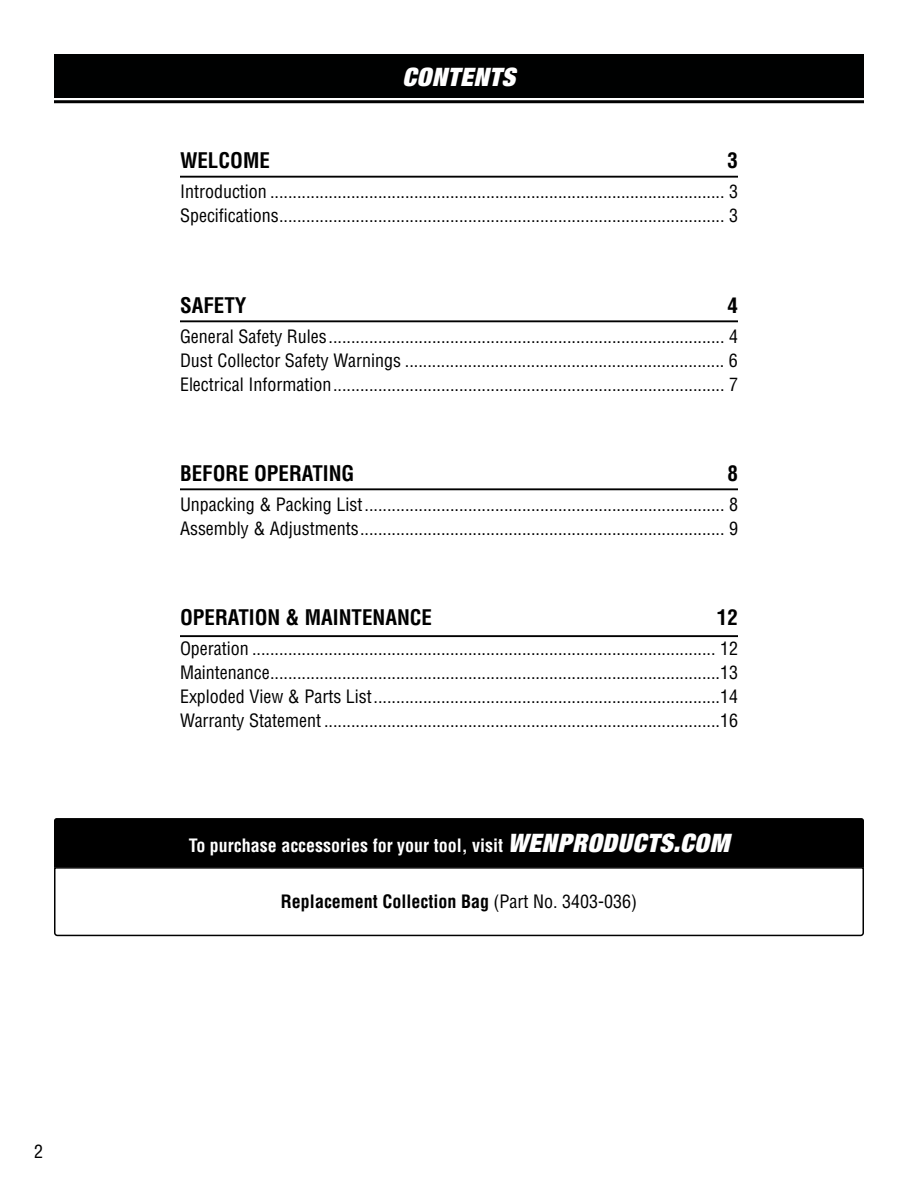
<style>
.page{position:relative;width:918px;height:1188px;background:#fff}
.page>*{position:absolute;margin:0;border:0;box-sizing:border-box;transform-origin:0 0}
.t1{font:italic 900 expanded 25.5px "Helvetica Neue";letter-spacing:.025em;color:#fff}
.t2{font:700 condensed 21px "Helvetica LT Std";color:#000}
.t3{font:condensed 18px/24px "Helvetica LT Std";color:#000}
.t4{font:700 condensed 18px "Helvetica LT Std";color:#fff}
.t5{font:700 condensed 18px "Helvetica LT Std";color:#000}
.s1{font-family:"Helvetica Neue";font-weight:900;font-style:italic;font-stretch:expanded;font-size:25.5px}
.s2{font-weight:400}
</style>
<div class="page">
<div style="left:54px;top:54px;width:810px;height:44px;background:#000101"></div>
<hr style="left:54px;top:100px;width:810px;height:3px;background:#000">
<hr style="left:180px;top:176px;width:558px;height:2px;background:#000">
<hr style="left:180px;top:320px;width:558px;height:2px;background:#000">
<hr style="left:180px;top:488px;width:558px;height:2px;background:#000">
<hr style="left:180px;top:635px;width:558px;height:2px;background:#000">
<svg style="left:54px;top:867px;width:810px;height:70px"></svg>
<div style="left:54px;top:818px;width:810px;height:49px;background:#000"></div>
<p class="t3" style="left:34px;top:1139px;width:10px">2</p>
<h1 class="t1" style="left:403px;top:61px;width:114px">CONTENTS</h1>
<p class="t2" style="left:180px;top:148px;width:91px">WELCOME</p>
<p class="t2" style="left:727px;top:148px;width:12px">3</p>
<p class="t3" style="left:180px;top:180px;width:559px">Introduction ..................................................................................................... 3<br>Specifications................................................................................................... 3</p>
<p class="t2" style="left:180px;top:292px;width:68px">SAFETY</p>
<p class="t2" style="left:727px;top:292px;width:12px">4</p>
<p class="t3" style="left:180px;top:325px;width:559px;text-align:justify">General Safety Rules........................................................................................ 4<br>Dust Collector Safety Warnings ....................................................................... 6<br>Electrical Information....................................................................................... 7</p>
<p class="t2" style="left:180px;top:460px;width:176px">BEFORE OPERATING</p>
<p class="t2" style="left:727px;top:460px;width:12px">8</p>
<p class="t3" style="left:180px;top:492px;width:559px">Unpacking &amp; Packing List................................................................................ 8<br>Assembly &amp; Adjustments................................................................................. 9</p>
<p class="t2" style="left:180px;top:604px;width:254px">OPERATION &amp; MAINTENANCE</p>
<p class="t2" style="left:717px;top:604px;width:22px">12</p>
<p class="t3" style="left:180px;top:636px;width:559px;text-align:justify">Operation ....................................................................................................... 12<br>Maintenance....................................................................................................13<br>Exploded View &amp; Parts List.............................................................................14<br>Warranty Statement ........................................................................................16</p>
<p class="t4" style="left:189px;top:834px;width:542px">To purchase accessories for your tool, visit <span class="s1">WENPRODUCTS.COM</span></p>
<p class="t5" style="left:281px;top:890px;width:358px">Replacement Collection Bag <span class="s2">(Part No. 3403-036)</span></p>
</div>
